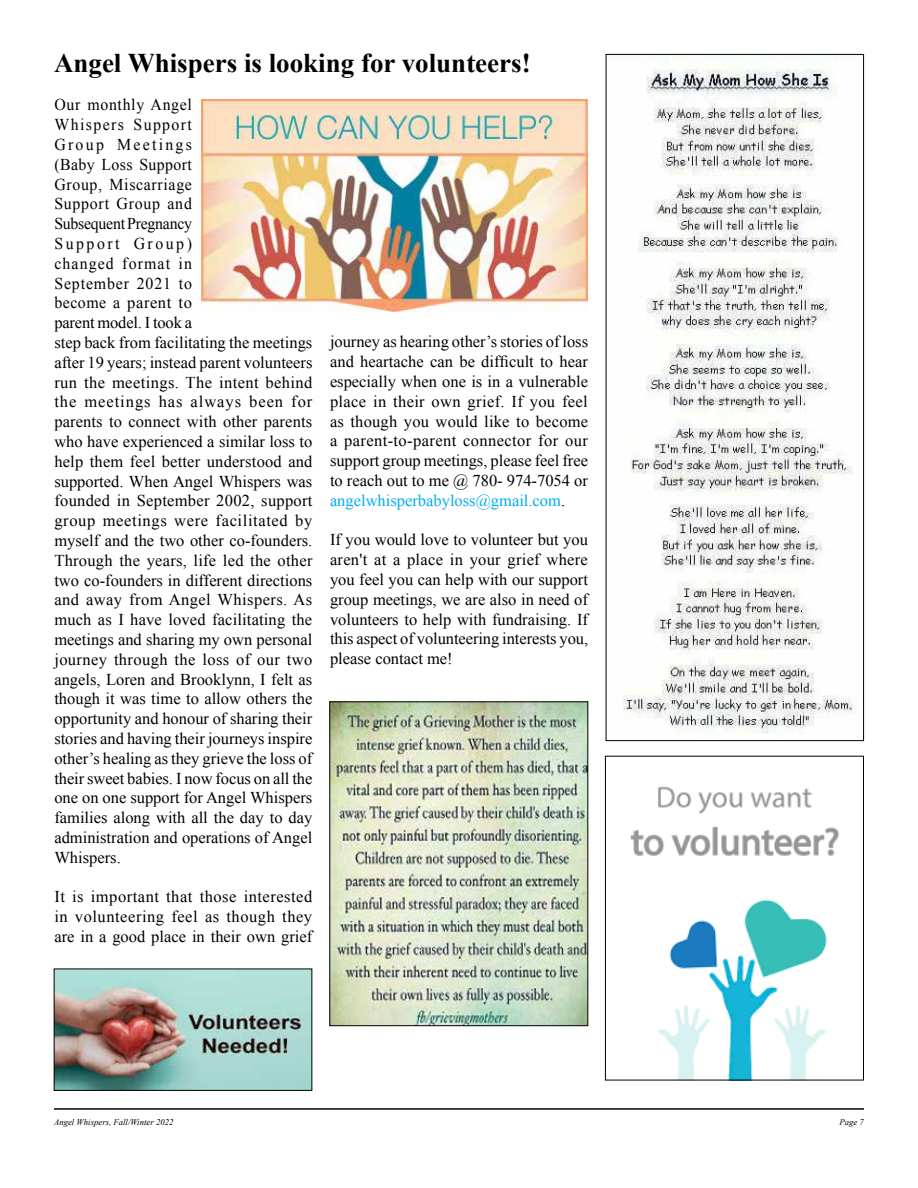
<style>
.page{position:relative;width:918px;height:1188px;background:#fff}
.page>*{position:absolute;margin:0;border:0;box-sizing:border-box;transform-origin:0 0}
.t1{font:700 27px "Times New Roman";color:#000}
.t2{font:16.5px/19.8px "Times New Roman";color:#000;scale:.96 1}
.t3{font:16.5px/19.8px "Times New Roman";color:#000;text-align:justify}
.t4{font:italic 8.7px "Times New Roman";color:#000}
.s1{color:#00aeef}
</style>
<div class="page">
<hr style="left:54px;top:1108px;width:810px;height:2px;background:#000">
<img style="left:201px;top:99px;width:387px;height:212px">
<img style="left:623px;top:69px;width:230px;height:665px">
<div style="left:606px;top:54px;width:258px;height:687px;border:1px solid #000"></div>
<img style="left:630px;top:787px;width:210px;height:291px">
<div style="left:605px;top:756px;width:259px;height:324px;border:1px solid #000"></div>
<img style="left:56px;top:971px;width:254px;height:118px">
<div style="left:54px;top:969px;width:258px;height:122px;border:1px solid #000"></div>
<img style="left:332px;top:704px;width:254px;height:320px">
<h1 class="t1" style="left:54px;top:45px;width:478px">Angel Whispers is looking for volunteers!</h1>
<p class="t2" style="left:54px;top:95px;width:270px">Our monthly Angel<br>Whispers Support<br>Group Meetings<br>(Baby Loss Support<br>Group, Miscarriage<br>Support Group and<br>Subsequent Pregnancy<br>Support Group)<br>changed format in<br>September 2021 to<br>become a parent to<br>parent model. I took a<br>step back from facilitating the meetings after 19 years; instead parent volunteers run the meetings. The intent behind the meetings has always been for parents to connect with other parents who have experienced a similar loss to help them feel better understood and supported. When Angel Whispers was founded in September 2002, support group meetings were facilitated by myself and the two other co-founders.<br>Through the years, life led the other two co-founders in different directions and away from Angel Whispers. As much as I have loved facilitating the meetings and sharing my own personal journey through the loss of our two angels, Loren and Brooklynn, I felt as though it was time to allow others the opportunity and honour of sharing their stories and having their journeys inspire other’s healing as they grieve the loss of their sweet babies. I now focus on all the one on one support for Angel Whispers families along with all the day to day administration and operations of Angel<br>Whispers.</p>
<p class="t3" style="left:54px;top:887px;width:260px">It is important that those interested in volunteering feel as though they are in a good place in their own grief</p>
<p class="t3" style="left:330px;top:332px;width:260px">journey as hearing other’s stories of loss and heartache can be difficult to hear especially when one is in a vulnerable place in their own grief. If you feel as though you would like to become a parent-to-parent connector for our support group meetings, please feel free to reach out to me @ 780- 974-7054 or <span class="s1">angelwhisperbabyloss@gmail.com</span>.</p>
<p class="t3" style="left:330px;top:530px;width:260px">If you would love to volunteer but you aren't at a place in your grief where you feel you can help with our support group meetings, we are also in need of volunteers to help with fundraising. If this aspect of volunteering interests you, please contact me!</p>
<p class="t4" style="left:54px;top:1116px;width:121px">Angel Whispers, Fall/Winter 2022</p>
<p class="t4" style="left:839px;top:1116px;width:26px">Page 7</p>
</div>
